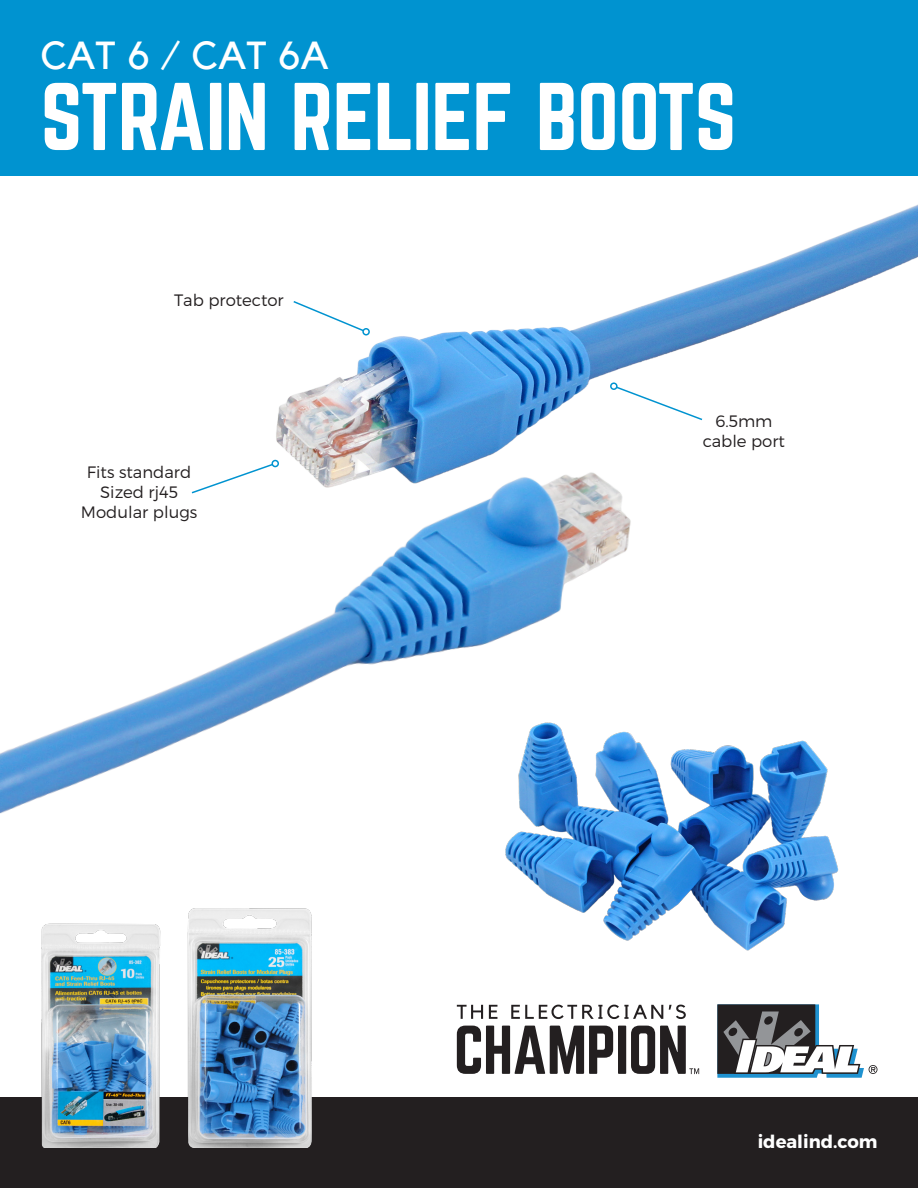
<style>
.page{position:relative;width:918px;height:1188px;background:#fff}
.page>*{position:absolute;margin:0;border:0;box-sizing:border-box;transform-origin:0 0}
.t1{font:84px "Norwester";letter-spacing:-.01em;color:#fff}
.t2{font:39px "Kollektif";color:#fff}
.t3{font:700 18px "Montserrat";color:#fff}
.t4{font:300 16.5px/19.8px "Montserrat";color:#231f20;text-align:center}
</style>
<div class="page">
<div style="left:0;top:1097px;width:918px;height:91px;background:#231f20"></div>
<img style="left:279px;top:204px;width:639px;height:206px">
<img style="left:0;top:410px;width:631px;height:404px">
<img style="left:495px;top:714px;width:344px;height:237px">
<img style="left:41px;top:923px;width:120px;height:225px">
<img style="left:187px;top:908px;width:125px;height:240px">
<div style="left:0;top:0;width:918px;height:176px;background:#0093d0"></div>
<svg style="left:457px;top:1026px;width:156px;height:48px"></svg>
<div style="left:618px;top:1026px;width:8px;height:48px;background:#231f20"></div>
<svg style="left:457px;top:1005px;width:26px;height:14px"></svg>
<svg style="left:489px;top:1005px;width:8px;height:14px"></svg>
<svg style="left:511px;top:1005px;width:152px;height:14px"></svg>
<svg style="left:669px;top:1005px;width:17px;height:14px"></svg>
<svg style="left:717px;top:1004px;width:161px;height:74px"></svg>
<svg style="left:631px;top:1026px;width:68px;height:48px"></svg>
<svg style="left:292px;top:300px;width:73px;height:33px"></svg>
<div style="left:362px;top:328px;width:8px;height:8px;border:2px solid #0093d0;border-radius:50%"></div>
<svg style="left:615px;top:385px;width:89px;height:36px"></svg>
<div style="left:610px;top:382px;width:8px;height:8px;border:2px solid #0093d0;border-radius:50%"></div>
<svg style="left:190px;top:463px;width:84px;height:32px"></svg>
<div style="left:272px;top:460px;width:7px;height:7px;border:2px solid #0093d0;border-radius:50%"></div>
<p class="t2" style="left:40px;top:33px;width:290px">CAT 6 / CAT 6A</p>
<p class="t1" style="left:40px;top:77px;width:698px">STRAIN RELIEF BOOTS</p>
<p class="t4" style="left:174px;top:290px;width:111px">Tab protector</p>
<p class="t4" style="left:87px;top:462px;width:106px">Fits standard</p>
<p class="t4" style="left:100px;top:482px;width:79px">Sized rj45</p>
<p class="t4" style="left:81px;top:502px;width:118px">Modular plugs</p>
<p class="t4" style="left:703px;top:411px;width:84px">6.5mm cable port</p>
<p class="t3" style="left:758px;top:1130px;width:121px">idealind.com</p>
</div>
